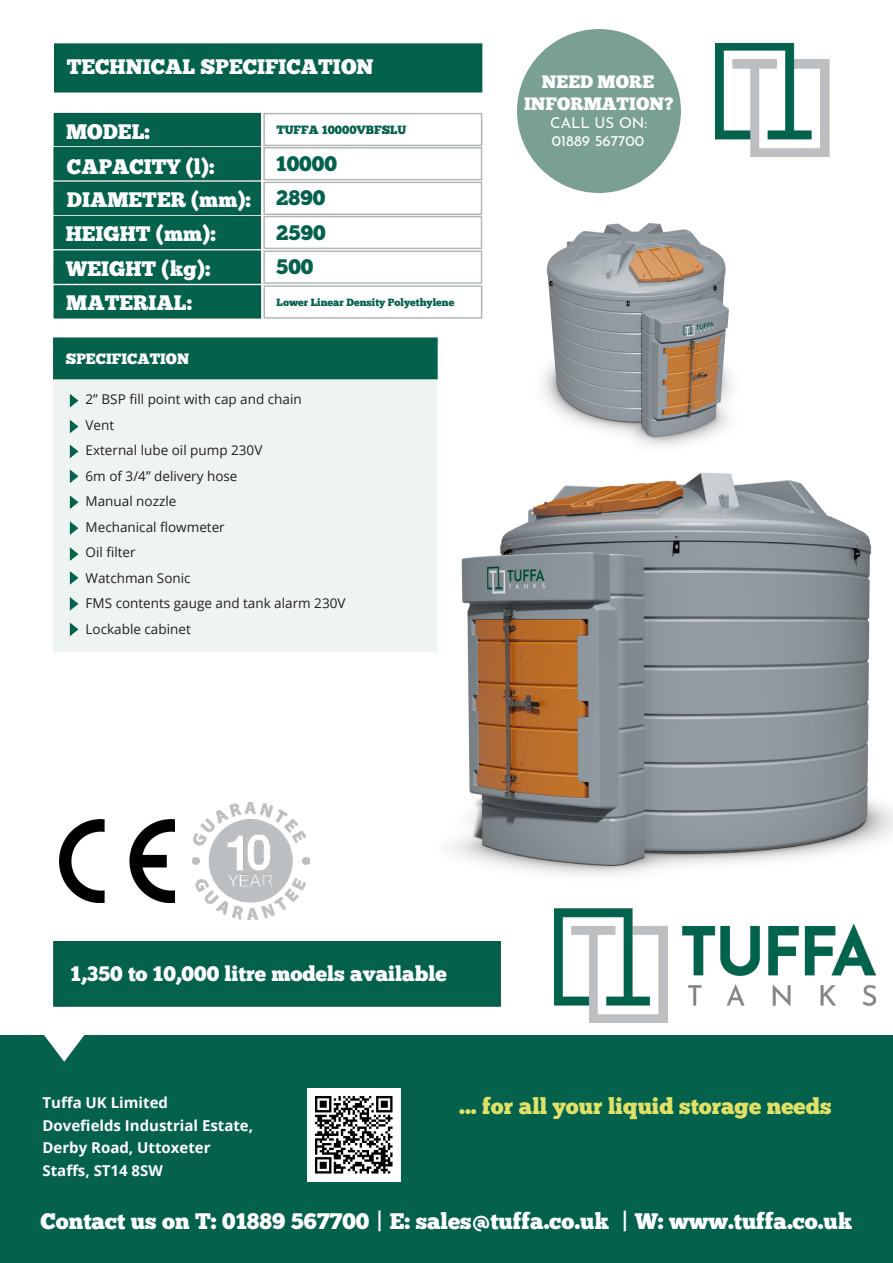
<style>
.page{position:relative;width:893px;height:1263px;background:#fff}
.page>*{position:absolute;margin:0;border:0;box-sizing:border-box;transform-origin:0 0}
.t1{font:22.5px "Chunk Five";color:#fff}
.t2{font:22.5px "Chunk Five";color:#e0e166}
.t3{font:21px/34.2px "Chunk Five";color:#fff}
.t4{font:21px "Chunk Five";color:#04614c}
.t5{font:18px/21.6px "Chunk Five";color:#fff;text-align:center}
.t6{font:700 15px/22.5px "Open Sans";color:#fff}
.t7{font:15px/18px "Josefin Sans";color:#fff}
.t8{font:15px "Chunk Five";color:#fff}
.t9{font:13.5px/25.5px "Open Sans";color:#231f20}
.t10{font:12px "Chunk Five";color:#04614c}
.Paragraph_Style_2{font:10.5px "Chunk Five";color:#04614c}
</style>
<div class="page">
<img style="left:555px;top:908px;width:321px;height:115px">
<img style="left:716px;top:43px;width:114px;height:113px">
<div style="left:53px;top:147px;width:208px;height:33px;background:#04614c"></div>
<div style="left:263px;top:147px;width:219px;height:33px;border:2px solid #b1b7b8"></div>
<div style="left:53px;top:182px;width:208px;height:33px;background:#04614c"></div>
<div style="left:263px;top:182px;width:219px;height:33px;border:2px solid #b1b7b8"></div>
<div style="left:53px;top:216px;width:208px;height:33px;background:#04614c"></div>
<div style="left:263px;top:216px;width:219px;height:33px;border:2px solid #b1b7b8"></div>
<div style="left:53px;top:250px;width:208px;height:34px;background:#04614c;border:2px solid #085b44"></div>
<div style="left:263px;top:250px;width:219px;height:34px;border:2px solid #b1b7b8"></div>
<div style="left:54px;top:43px;width:428px;height:49px;background:#04614c;border:2px solid #085b44"></div>
<div style="left:0;top:1035px;width:893px;height:228px;background:#04614c"></div>
<div style="left:518px;top:30px;width:162px;height:162px;background:#7aa095;border-radius:50%"></div>
<svg style="left:44px;top:1035px;width:41px;height:27px"></svg>
<div style="left:54px;top:285px;width:207px;height:34px;background:#04614c;border:2px solid #085b44"></div>
<div style="left:263px;top:285px;width:219px;height:34px;border:2px solid #b1b7b8"></div>
<img style="left:193px;top:802px;width:116px;height:117px">
<div style="left:53px;top:941px;width:448px;height:66px;background:#04614c;border:2px solid #085b44"></div>
<div style="left:54px;top:113px;width:207px;height:33px;background:#04614c"></div>
<div style="left:263px;top:113px;width:219px;height:33px;border:2px solid #b1b7b8"></div>
<img style="left:59px;top:820px;width:115px;height:82px">
<img style="left:308px;top:1088px;width:93px;height:93px">
<div style="left:53px;top:337px;width:385px;height:42px;background:#04614c;border:2px solid #04614c"></div>
<div style="left:54px;top:381px;width:383px;height:271px;background:#edf4f2"></div>
<svg style="left:69px;top:394px;width:10px;height:14px"></svg>
<svg style="left:69px;top:420px;width:10px;height:14px"></svg>
<svg style="left:69px;top:444px;width:10px;height:14px"></svg>
<svg style="left:69px;top:469px;width:10px;height:14px"></svg>
<svg style="left:69px;top:495px;width:10px;height:14px"></svg>
<svg style="left:69px;top:521px;width:10px;height:14px"></svg>
<svg style="left:69px;top:547px;width:10px;height:14px"></svg>
<svg style="left:69px;top:571px;width:10px;height:14px"></svg>
<svg style="left:69px;top:597px;width:10px;height:14px"></svg>
<svg style="left:69px;top:622px;width:10px;height:14px"></svg>
<img style="left:542px;top:223px;width:190px;height:224px">
<img style="left:450px;top:472px;width:443px;height:404px">
<h2 class="t3" style="left:67px;top:50px;width:308px">TECHNICAL SPECIFICATION</h2>
<h2 class="t3" style="left:66px;top:115px;width:85px">MODEL:</h2>
<h2 class="t3" style="left:66px;top:149px;width:187px">CAPACITY (l):<br>DIAMETER (mm):<br>HEIGHT (mm):<br>WEIGHT (kg):</h2>
<h2 class="t3" style="left:66px;top:285px;width:127px">MATERIAL:</h2>
<p class="t10" style="left:276px;top:123px;width:132px">TUFFA 10000VBFSLU</p>
<p class="t4" style="left:276px;top:151px;width:62px">10000</p>
<p class="t4" style="left:276px;top:186px;width:51px">2890</p>
<p class="t4" style="left:276px;top:220px;width:51px">2590</p>
<p class="t4" style="left:276px;top:254px;width:39px">500</p>
<p class="Paragraph_Style_2" style="left:277px;top:296px;width:179px">Lower Linear Density Polyethylene</p>
<p class="t8" style="left:66px;top:349px;width:125px">SPECIFICATION</p>
<p class="t9" style="left:86px;top:386px;width:261px">2” BSP fill point with cap and chain<br>Vent<br>External lube oil pump 230V<br>6m of 3/4” delivery hose<br>Manual nozzle<br>Mechanical flowmeter<br>Oil filter<br>Watchman Sonic<br>FMS contents gauge and tank alarm 230V<br>Lockable cabinet</p>
<h3 class="t5" style="left:524px;top:71px;width:151px">NEED MORE<br>INFORMATION?</h3>
<p class="t7" style="left:550px;top:112px;width:98px">CALL US ON:<br>01889 567700</p>
<h2 class="t3" style="left:71px;top:957px;width:378px">1,350 to 10,000 litre models available</h2>
<h1 class="t2" style="left:459px;top:1092px;width:374px">... for all your liquid storage needs</h1>
<p class="t6" style="left:43px;top:1091px;width:212px">Tuffa UK Limited<br>Dovefields Industrial Estate,<br>Derby Road, Uttoxeter<br>Staffs, ST14 8SW</p>
<h1 class="t1" style="left:41px;top:1207px;width:813px">Contact us on T: 01889 567700 | E: sales@tuffa.co.uk | W: www.tuffa.co.uk</h1>
</div>
